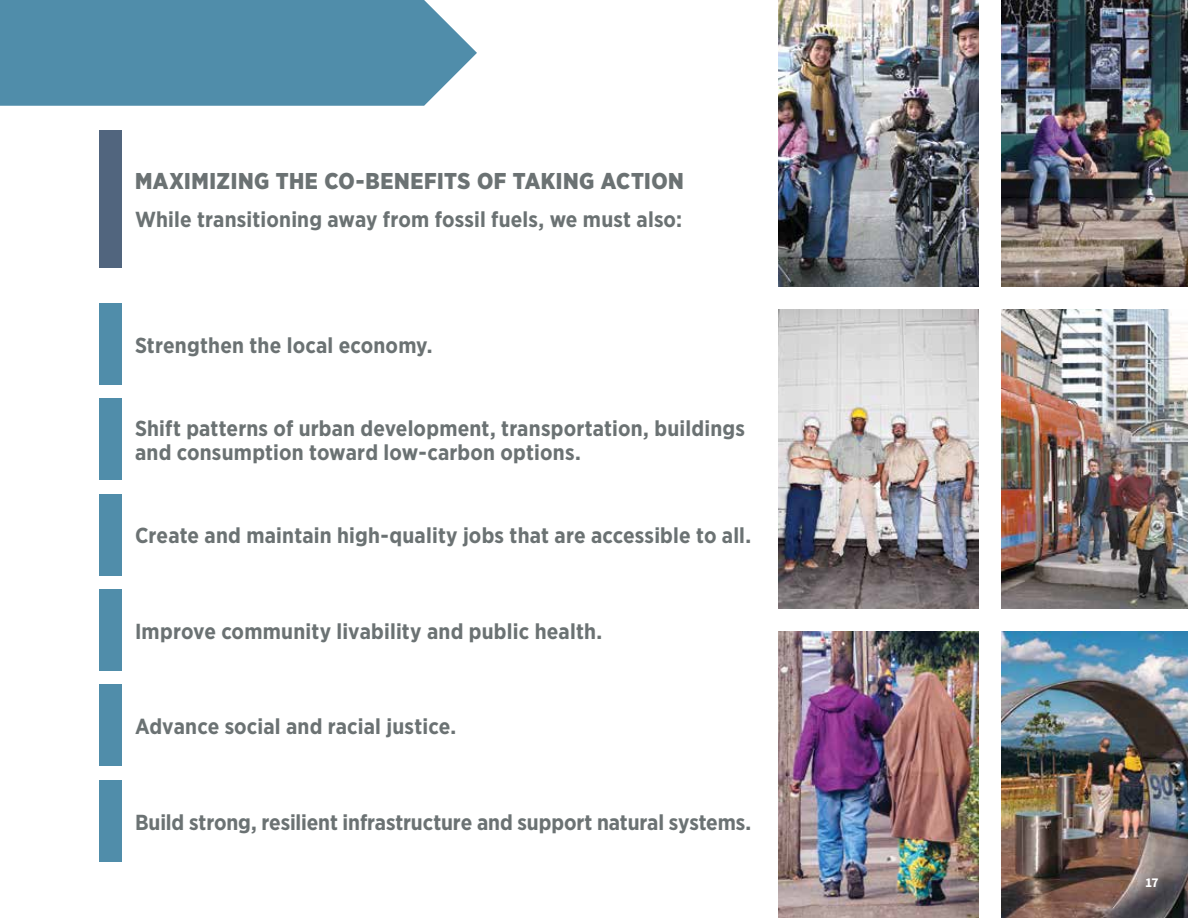
<style>
.page{position:relative;width:1188px;height:918px;background:#fff}
.page>*{position:absolute;margin:0;border:0;box-sizing:border-box;transform-origin:0 0}
.factoid_15_25{font:900 22.8px "Gotham Narrow";letter-spacing:.02em;color:#6b7273}
.factoid_14_5{font:700 21.75px/23.5px "Gotham Narrow";letter-spacing:.005em;color:#6b7273}
.t1{font:700 13.5px "Source Sans Pro";color:#fff}
</style>
<div class="page">
<img style="left:1001px;top:632px;width:187px;height:286px">
<img style="left:778px;top:632px;width:201px;height:286px">
<img style="left:1001px;top:309px;width:187px;height:300px">
<img style="left:778px;top:309px;width:201px;height:300px">
<img style="left:1001px;top:0;width:187px;height:286px">
<img style="left:778px;top:0;width:201px;height:286px">
<div style="left:99px;top:303px;width:23px;height:82px;background:#508daa"></div>
<div style="left:99px;top:130px;width:23px;height:138px;background:#51657e"></div>
<div style="left:99px;top:399px;width:23px;height:81px;background:#508daa"></div>
<div style="left:99px;top:494px;width:23px;height:82px;background:#508daa"></div>
<div style="left:99px;top:589px;width:23px;height:82px;background:#508daa"></div>
<div style="left:99px;top:685px;width:23px;height:81px;background:#508daa"></div>
<div style="left:99px;top:780px;width:23px;height:82px;background:#508daa"></div>
<div style="left:0;top:0;width:477px;height:106px;background:#508daa"></div>
<p class="factoid_15_25" style="left:135px;top:166px;width:550px">MAXIMIZING THE CO-BENEFITS OF TAKING ACTION</p>
<p class="factoid_14_5" style="left:135px;top:208px;width:549px">While transitioning away from fossil fuels, we must also:</p>
<p class="factoid_14_5" style="left:135px;top:333px;width:299px">Strengthen the local economy.</p>
<p class="factoid_14_5" style="left:135px;top:417px;width:611px">Shift patterns of urban development, transportation, buildings and consumption toward low-carbon options.</p>
<p class="factoid_14_5" style="left:135px;top:524px;width:618px">Create and maintain high-quality jobs that are accessible to all.</p>
<p class="factoid_14_5" style="left:135px;top:619px;width:469px">Improve community livability and public health.</p>
<p class="factoid_14_5" style="left:135px;top:715px;width:323px">Advance social and racial justice.</p>
<p class="factoid_14_5" style="left:135px;top:810px;width:618px">Build strong, resilient infrastructure and support natural systems.</p>
<p class="t1" style="left:1145px;top:873px;width:15px">17</p>
</div>
